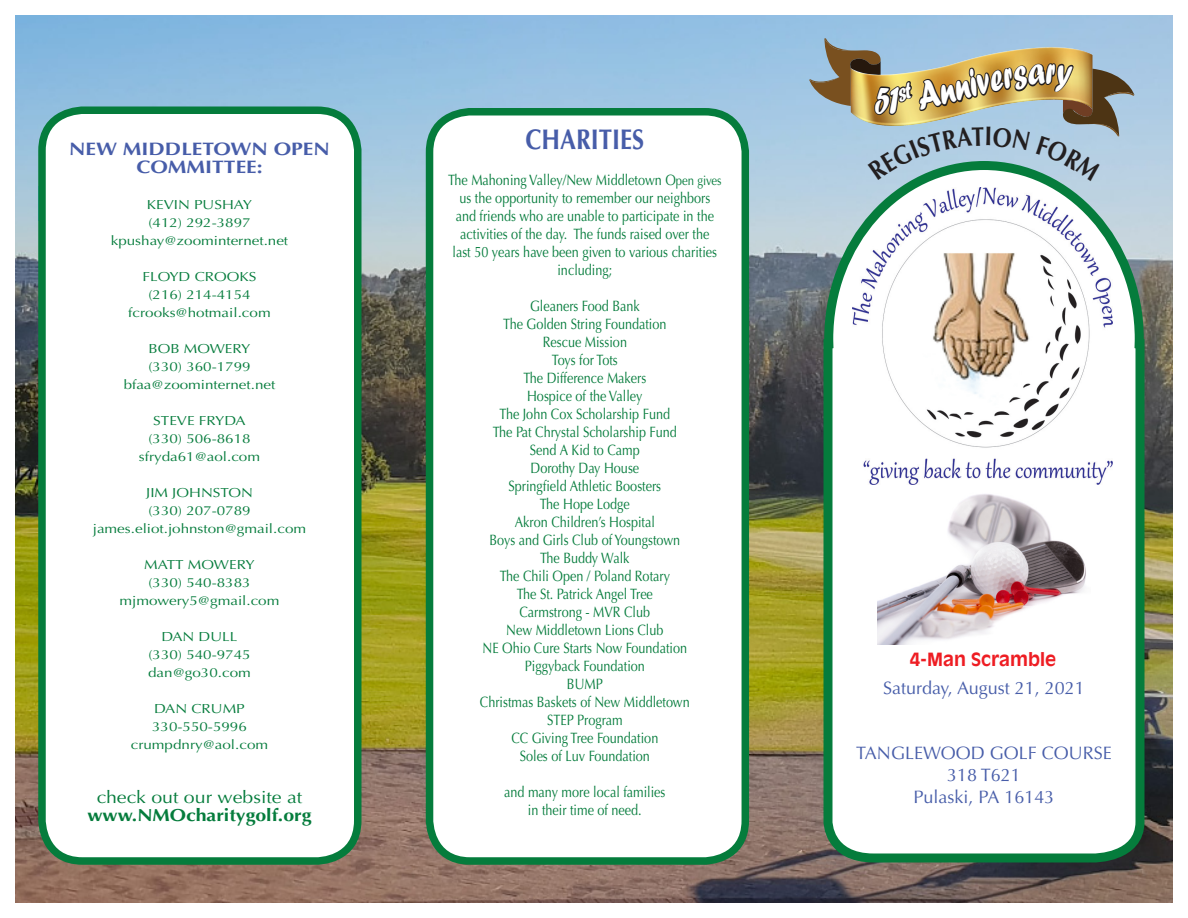
<style>
.page{position:relative;width:1188px;height:918px;background:#fff}
.page>*{position:absolute;margin:0;border:0;box-sizing:border-box;transform-origin:0 0}
.t1{font:41.1px "Forte";color:#fff;scale:.75 1}
.t2{font:700 28.5px "Optima";color:#475da9;scale:.84 1}
.t3{font:18px "Optima";color:#475da9}
.t4{font:700 18px "Optima";color:#475da9;scale:1.16 1}
.t5{font:700 18px "Antique Olive";color:#ee1d23}
.t6{font:700 17.4px "Optima";color:#057c3c;scale:1.12 1}
.t7{font:17.4px "Optima";color:#057c3c;scale:1.12 1}
.t8{font:15px/18px "Optima";color:#057c3c;text-align:center;scale:.84 1}
.t9{font:13.05px "Optima";color:#057c3c;scale:1.16 1}
.s1{font-size:13.5px}
</style>
<div class="page">
<img style="left:16px;top:16px;width:1156px;height:886px">
<svg style="left:819px;top:157px;width:330px;height:710px"></svg>
<img style="left:852px;top:248px;width:261px;height:236px">
<img style="left:878px;top:492px;width:213px;height:152px">
<div style="left:42px;top:110px;width:316px;height:751px;background:#fff;border-radius:40px"></div>
<div style="left:38px;top:106px;width:324px;height:759px;border:8px solid #057c3c;border-radius:40px"></div>
<div style="left:430px;top:112px;width:315px;height:749px;background:#fff;border-radius:40px"></div>
<div style="left:426px;top:108px;width:323px;height:757px;border:8px solid #057c3c;border-radius:40px"></div>
<svg style="left:809px;top:38px;width:325px;height:210px"></svg>
<p class="t4" style="left:69px;top:139px;width:226px">NEW MIDDLETOWN OPEN</p>
<p class="t4" style="left:136px;top:157px;width:110px">COMMITTEE:</p>
<p class="t9" style="left:147px;top:197px;width:92px">KEVIN PUSHAY</p>
<p class="t9" style="left:148px;top:215px;width:90px">(412) 292-3897</p>
<p class="t9" style="left:111px;top:233px;width:154px">kpushay@zoominternet.net</p>
<p class="t9" style="left:143px;top:269px;width:100px">FLOYD CROOKS</p>
<p class="t9" style="left:148px;top:287px;width:90px">(216) 214-4154</p>
<p class="t9" style="left:128px;top:305px;width:124px">fcrooks@hotmail.com</p>
<p class="t9" style="left:148px;top:341px;width:90px">BOB MOWERY</p>
<p class="t9" style="left:148px;top:359px;width:90px">(330) 360-1799</p>
<p class="t9" style="left:124px;top:377px;width:132px">bfaa@zoominternet.net</p>
<p class="t9" style="left:153px;top:413px;width:81px">STEVE FRYDA</p>
<p class="t9" style="left:148px;top:431px;width:90px">(330) 506-8618</p>
<p class="t9" style="left:139px;top:449px;width:106px">sfryda61@aol.com</p>
<p class="t9" style="left:146px;top:485px;width:94px">JIM JOHNSTON</p>
<p class="t9" style="left:148px;top:503px;width:90px">(330) 207-0789</p>
<p class="t9" style="left:93px;top:521px;width:185px">james.eliot.johnston@gmail.com</p>
<p class="t9" style="left:144px;top:557px;width:97px">MATT MOWERY</p>
<p class="t9" style="left:148px;top:575px;width:90px">(330) 540-8383</p>
<p class="t9" style="left:120px;top:593px;width:139px">mjmowery5@gmail.com</p>
<p class="t9" style="left:161px;top:629px;width:67px">DAN DULL</p>
<p class="t9" style="left:148px;top:647px;width:90px">(330) 540-9745</p>
<p class="t9" style="left:148px;top:665px;width:90px">dan@go30.com</p>
<p class="t9" style="left:154px;top:701px;width:79px">DAN CRUMP</p>
<p class="t9" style="left:152px;top:719px;width:83px">330-550-5996</p>
<p class="t9" style="left:131px;top:737px;width:120px">crumpdnry@aol.com</p>
<p class="t7" style="left:97px;top:787px;width:185px">check out our website at</p>
<p class="t6" style="left:87px;top:805px;width:202px">www.NMOcharitygolf.org</p>
<p class="t2" style="left:526px;top:123px;width:143px">CHARITIES</p>
<p class="t8" style="left:448px;top:171px;width:327px">The Mahoning Valley/New Middletown O<span class="s1">pen gives </span>us the opportunity to remember our neighbors and friends who are unable to participate in the activities of the day. The funds raised over the<br>last 50 years have been given to various charities including;</p>
<p class="t8" style="left:530px;top:297px;width:132px">Gleaners Food Bank</p>
<p class="t8" style="left:503px;top:315px;width:196px">The Golden String Foundation</p>
<p class="t8" style="left:543px;top:333px;width:102px">Rescue Mission</p>
<p class="t8" style="left:552px;top:351px;width:80px">Toys for Tots</p>
<p class="t8" style="left:523px;top:369px;width:148px">The Difference Makers</p>
<p class="t8" style="left:527px;top:387px;width:139px">Hospice of the Valley</p>
<p class="t8" style="left:500px;top:405px;width:204px">The John Cox Scholarship Fund</p>
<p class="t8" style="left:493px;top:423px;width:221px">The Pat Chrystal Scholarship Fund</p>
<p class="t8" style="left:530px;top:441px;width:132px">Send A Kid to Camp</p>
<p class="t8" style="left:531px;top:459px;width:131px">Dorothy Day House</p>
<p class="t8" style="left:509px;top:477px;width:183px">Springfield Athletic Boosters</p>
<p class="t8" style="left:540px;top:495px;width:109px">The Hope Lodge</p>
<p class="t8" style="left:515px;top:513px;width:168px">Akron Children’s Hospital</p>
<p class="t8" style="left:489px;top:531px;width:229px">Boys and Girls Club of Youngstown</p>
<p class="t8" style="left:540px;top:549px;width:108px">The Buddy Walk</p>
<p class="t8" style="left:500px;top:567px;width:204px">The Chili Open / Poland Rotary</p>
<p class="t8" style="left:517px;top:585px;width:164px">The St. Patrick Angel Tree</p>
<p class="t8" style="left:520px;top:603px;width:157px">Carmstrong - MVR Club</p>
<p class="t8" style="left:506px;top:621px;width:189px">New Middletown Lions Club</p>
<p class="t8" style="left:483px;top:639px;width:245px">NE Ohio Cure Starts Now Foundation</p>
<p class="t8" style="left:525px;top:657px;width:144px">Piggyback Foundation</p>
<p class="t8" style="left:567px;top:675px;width:44px">BUMP</p>
<p class="t8" style="left:480px;top:693px;width:251px">Christmas Baskets of New Middletown</p>
<p class="t8" style="left:547px;top:711px;width:92px">STEP Program</p>
<p class="t8" style="left:511px;top:729px;width:176px">CC Giving Tree Foundation</p>
<p class="t8" style="left:520px;top:747px;width:156px">Soles of Luv Foundation</p>
<p class="t8" style="left:504px;top:783px;width:194px">and many more local families</p>
<p class="t8" style="left:528px;top:801px;width:137px">in their time of need.</p>
<p class="t1" style="left:1045px;top:46px;width:15px">r</p>
<p class="t5" style="left:910px;top:649px;width:148px">4-Man Scramble</p>
<p class="t3" style="left:883px;top:678px;width:203px">Saturday, August 21, 2021</p>
<p class="t3" style="left:856px;top:743px;width:257px">TANGLEWOOD GOLF COURSE</p>
<p class="t3" style="left:947px;top:764px;width:75px">318 T621</p>
<p class="t3" style="left:913px;top:786px;width:143px">Pulaski, PA 16143</p>
</div>
